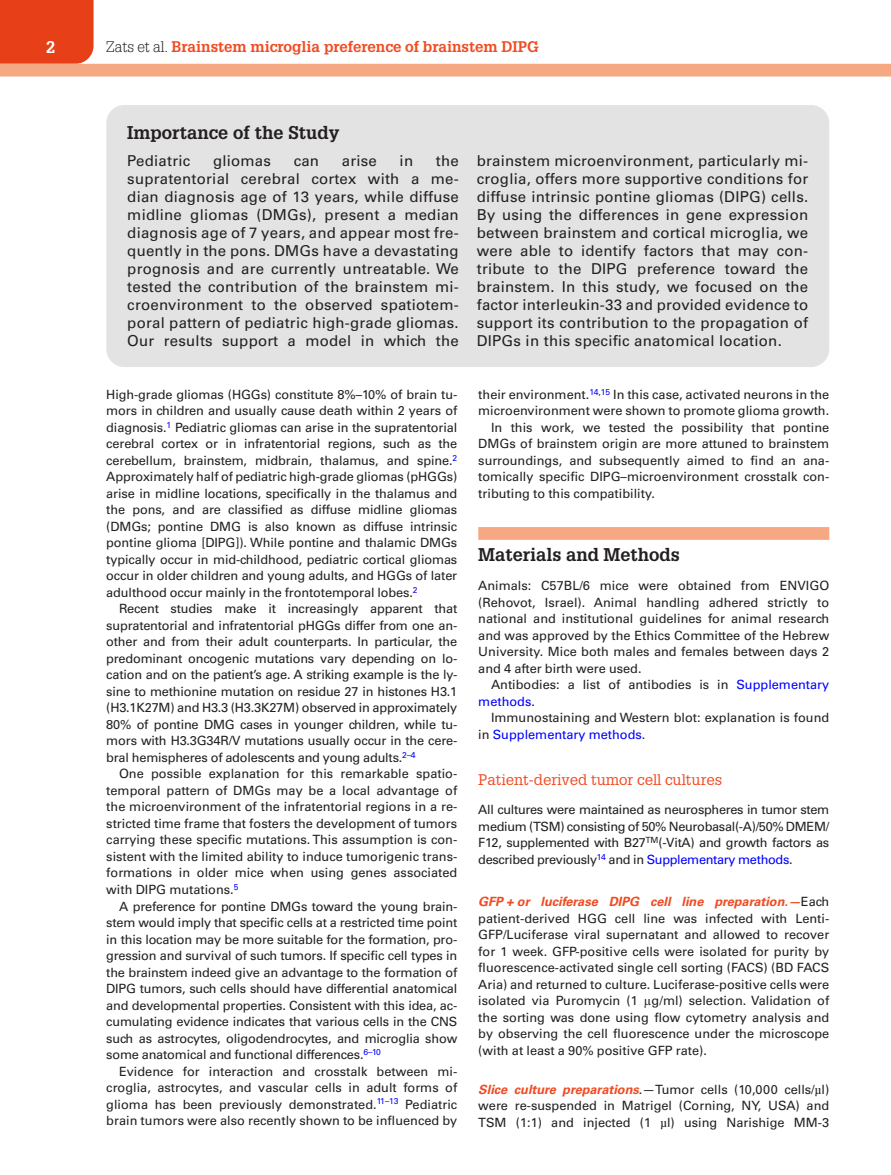
<style>
.page{position:relative;width:891px;height:1175px;background:#fff}
.page>*{position:absolute;margin:0;border:0;box-sizing:border-box;transform-origin:0 0}
.Box_Head{font:700 18px "Glypha LT Std";color:#231f20}
.HeadA{font:700 18px "Glypha LT Std";color:#231f20}
.t1{font:700 16.5px "Glypha LT Std";color:#fff}
.BoxText3{font:15px/18px "Univers LT Std";letter-spacing:.015em;color:#231f20;text-align:justify}
.t2{font:15px "Glypha LT Std Bold 2";color:#f04b22}
.HeadB{font:15px "Glypha LT Std";color:#f04b22}
.TextInd{font:12.75px/16.5px "Univers LT Std";color:#231f20;text-align:justify}
.Text_First{font:12.75px/16.5px "Univers LT Std";letter-spacing:-.01em;color:#231f20;text-align:justify}
.HeadC{font:12.75px/16.5px "Univers LT Std";color:#231f20;text-align:justify}
.Text{font:12.75px/16.5px "Univers LT Std";letter-spacing:-.025em;color:#231f20;text-align:justify}
.s1{font-family:"Glypha LT Std";font-weight:300;color:#231f20}
.s2{color:#00f}
.s3{font-weight:700;font-style:italic;color:#f04b22}
.s4{font-family:"Gandhari Unicode"}
</style>
<div class="page">
<div style="left:0;top:0;width:94px;height:64px;background:#e73f18"></div>
<div style="left:0;top:64px;width:891px;height:12px;background:#f5a882"></div>
<div style="left:478px;top:527px;width:351px;height:13px;background:#f5a882"></div>
<div style="left:106px;top:105px;width:723px;height:262px;background:#e3e3e3;border-radius:18px"></div>
<p class="t1" style="left:46px;top:37px;width:11px">2</p>
<p class="t2" style="left:106px;top:37px;width:434px"><span class="s1">Zats et al.</span> Brainstem microglia preference of brainstem DIPG</p>
<p class="Box_Head" style="left:127px;top:121px;width:214px">Importance of the Study</p>
<p class="BoxText3" style="left:127px;top:152px;width:65px">Pediatric</p>
<p class="BoxText3" style="left:213px;top:152px;width:60px">gliomas</p>
<p class="BoxText3" style="left:294px;top:152px;width:27px">can</p>
<p class="BoxText3" style="left:342px;top:152px;width:37px">arise</p>
<p class="BoxText3" style="left:400px;top:152px;width:15px">in</p>
<p class="BoxText3" style="left:127px;top:152px;width:333px;text-indent:309px">the supratentorial cerebral cortex with a me&shy;dian diagnosis age of 13 years, while diffuse midline gliomas (DMGs), present a median diagnosis age of 7 years, and appear most fre&shy;quently in the pons. DMGs have a devastating prognosis and are currently untreatable. We tested the contribution of the brainstem mi&shy;croenvironment to the observed spatiotem&shy;poral pattern of pediatric high-grade gliomas.<br>Our results support a model in which the</p>
<p class="BoxText3" style="left:477px;top:152px;width:333px">brainstem microenvironment, particularly mi&shy;croglia, offers more supportive conditions for diffuse intrinsic pontine gliomas (DIPG) cells.<br>By using the differences in gene expression between brainstem and cortical microglia, we were able to identify factors that may con&shy;tribute to the DIPG preference toward the brainstem. In this study, we focused on the factor interleukin-33 and provided evidence to support its contribution to the propagation of DIPGs in this specific anatomical location.</p>
<p class="Text_First" style="left:106px;top:386px;width:353px">High-grade gliomas (HGGs) constitute 8%–10% of brain tu&shy;mors in children and usually cause death within 2 years of diagnosis.<sup>1</sup> Pediatric gliomas can arise in the supratentorial cerebral cortex or in infratentorial regions, such as the cerebellum, brainstem, midbrain, thalamus, and spine.<sup>2<br></sup>Approximately half of pediatric high-grade gliomas (pHGGs) arise in midline locations, specifically in the thalamus and the pons, and are classified as diffuse midline gliomas (DMGs; pontine DMG is also known as diffuse intrinsic pontine glioma [DIPG]). While pontine and thalamic DMGs typically occur in mid-childhood, pediatric cortical gliomas occur in older children and young adults, and HGGs of later adulthood occur mainly in the frontotemporal lobes.<sup>2</sup></p>
<p class="TextInd" style="left:106px;top:600px;width:353px;text-indent:13px">Recent studies make it increasingly apparent that supratentorial and infratentorial pHGGs differ from one an&shy;other and from their adult counterparts. In particular, the predominant oncogenic mutations vary depending on lo&shy;cation and on the patient’s age. A striking example is the ly&shy;sine to methionine mutation on residue 27 in histones H3.1 (H3.1K27M) and H3.3 (H3.3K27M) observed in approximately 80% of pontine DMG cases in younger children, while tu&shy;mors with H3.3G34R/V mutations usually occur in the cere&shy;bral hemispheres of adolescents and young adults.<sup>2–4</sup></p>
<p class="TextInd" style="left:106px;top:765px;width:353px;text-indent:13px">One possible explanation for this remarkable spatio&shy;temporal pattern of DMGs may be a local advantage of the microenvironment of the infratentorial regions in a re&shy;stricted time frame that fosters the development of tumors carrying these specific mutations. This assumption is con&shy;sistent with the limited ability to induce tumorigenic trans&shy;formations in older mice when using genes associated with DIPG mutations.<sup>5</sup></p>
<p class="TextInd" style="left:106px;top:897px;width:353px;text-indent:13px">A preference for pontine DMGs toward the young brain&shy;stem would imply that specific cells at a restricted time point in this location may be more suitable for the formation, pro&shy;gression and survival of such tumors. If specific cell types in the brainstem indeed give an advantage to the formation of DIPG tumors, such cells should have differential anatomical and developmental properties. Consistent with this idea, ac&shy;cumulating evidence indicates that various cells in the CNS such as astrocytes, oligodendrocytes, and microglia show some anatomical and functional differences.<sup>6–10</sup></p>
<p class="TextInd" style="left:106px;top:1062px;width:353px;text-indent:13px">Evidence for interaction and crosstalk between mi&shy;croglia, astrocytes, and vascular cells in adult forms of glioma has been previously demonstrated.<sup>11–13</sup> Pediatric brain tumors were also recently shown to be influenced by</p>
<p class="TextInd" style="left:478px;top:386px;width:353px">their environment.<sup>14</sup><sup>,</sup><sup>15</sup> In this case, activated neurons in the microenvironment were shown to promote glioma growth.</p>
<p class="TextInd" style="left:478px;top:419px;width:352px;text-indent:13px">In this work, we tested the possibility that pontine DMGs of brainstem origin are more attuned to brainstem surroundings, and subsequently aimed to find an ana&shy;tomically specific DIPG–microenvironment crosstalk con&shy;tributing to this compatibility.</p>
<h2 class="HeadA" style="left:478px;top:543px;width:203px">Materials and Methods</h2>
<p class="Text" style="left:478px;top:577px;width:353px">Animals: C57BL/6 mice were obtained from ENVIGO (Rehovot, Israel). Animal handling adhered strictly to national and institutional guidelines for animal research and was approved by the Ethics Committee of the Hebrew University. Mice both males and females between days 2 and 4 after birth were used.</p>
<p class="TextInd" style="left:478px;top:676px;width:352px;text-indent:13px">Antibodies: a list of antibodies is in <span class="s2">Supplementary methods</span>.</p>
<p class="TextInd" style="left:478px;top:709px;width:353px;text-indent:13px">Immunostaining and Western blot: explanation is found in <span class="s2">Supplementary methods</span>.</p>
<h3 class="HeadB" style="left:478px;top:770px;width:246px">Patient-derived tumor cell cultures</h3>
<p class="Text" style="left:478px;top:801px;width:353px">All cultures were maintained as neurospheres in tumor stem medium (TSM) consisting of 50% Neurobasal(-A)/50% DMEM/ F12, supplemented with B27<sup>TM</sup>(-VitA) and growth factors as described previously<sup>14</sup> and in <span class="s2">Supplementary methods</span>.</p>
<h4 class="HeadC" style="left:478px;top:893px;width:353px"><span class="s3">GFP + or luciferase DIPG cell line preparation.—</span>Each patient-derived HGG cell line was infected with Lenti-GFP/Luciferase viral supernatant and allowed to recover for 1 week. GFP-positive cells were isolated for purity by fluorescence-activated single cell sorting (FACS) (BD FACS Aria) and returned to culture. Luciferase-positive cells were isolated via Puromycin (1 <span class="s4">μ</span>g/ml) selection. Validation of the sorting was done using flow cytometry analysis and by observing the cell fluorescence under the microscope (with at least a 90% positive GFP rate).</h4>
<h4 class="HeadC" style="left:478px;top:1080px;width:353px"><span class="s3">Slice culture preparations</span>.—Tumor cells (10,000 cells/<span class="s4">µ</span>l) were re-suspended in Matrigel (Corning, NY, USA) and TSM (1:1) and injected (1 <span class="s4">µ</span>l) using Narishige MM-3</h4>
</div>
